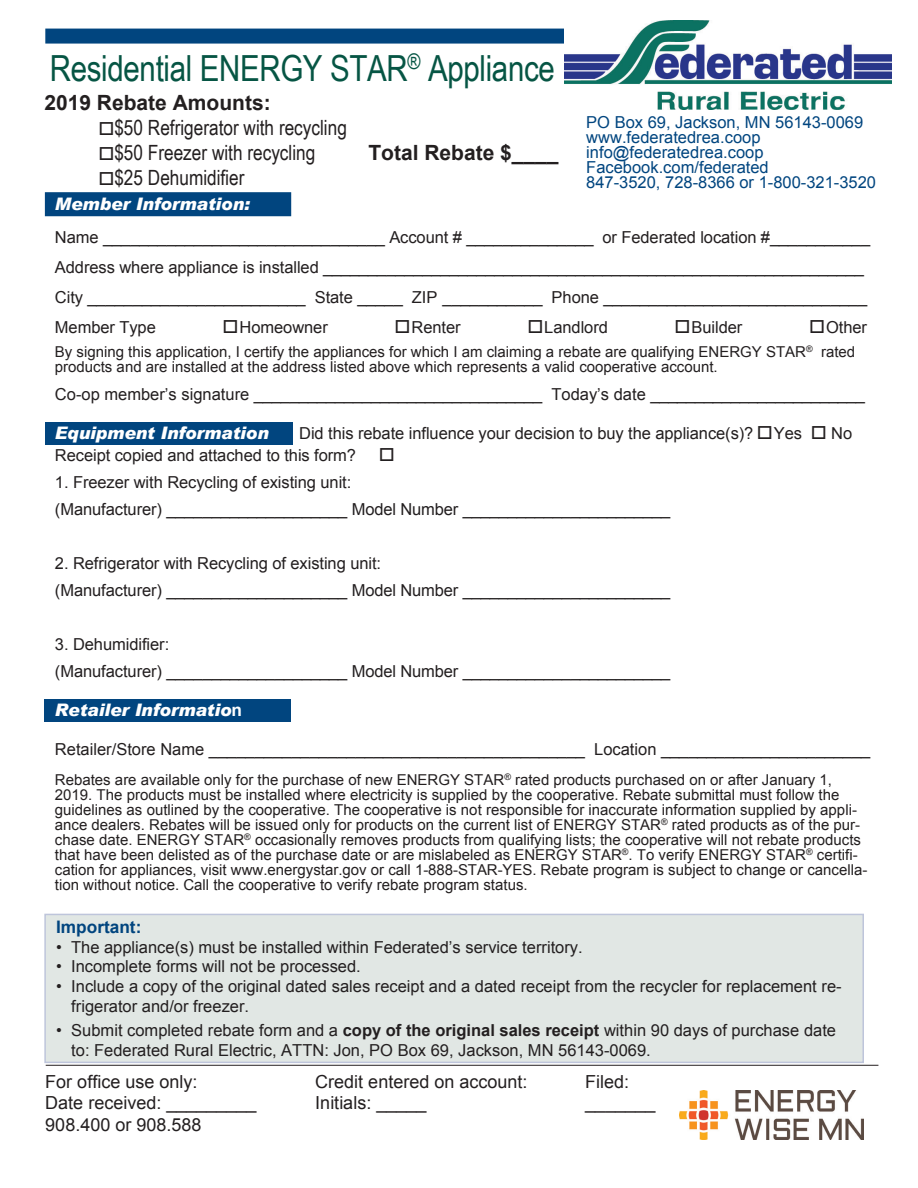
<style>
.page{position:relative;width:918px;height:1188px;background:#fff}
.page>*{position:absolute;margin:0;border:0;box-sizing:border-box;transform-origin:0 0}
.t1{font:36px "Arial Narrow";letter-spacing:-.01em;color:#065544}
.t2{font:21px "Arial Narrow";color:#231f20}
.t3{font:700 21px "Arial";color:#231f20}
.t4{font:18px "Arial";color:#231f20}
.t5{font:italic 900 17.25px "Arial";letter-spacing:-.005em;color:#fff}
.t6{font:700 17.25px "Arial";color:#01457f}
.t7{font:16.5px/30px "Arial";letter-spacing:-.005em;color:#231f20}
.t8{font:16.5px/15px "Arial";color:#01457f}
.t9{font:15px/15px "Arial";color:#231f20}
.s1{font-weight:700;font-style:normal}
.s2{font-weight:700}
</style>
<div class="page">
<div style="left:44px;top:699px;width:247px;height:22px;background:#01457f"></div>
<div style="left:46px;top:422px;width:247px;height:23px;background:#01457f"></div>
<div style="left:45px;top:192px;width:246px;height:24px;background:#01457f;border:2px solid #01457f"></div>
<div style="left:45px;top:29px;width:841px;height:15px;background:#01457f"></div>
<hr style="left:46px;top:1065px;width:832px;height:1px;background:#231f20">
<div style="left:44px;top:914px;width:820px;height:149px;background:#e1e7e4;border:2px solid #bec5db"></div>
<img style="left:564px;top:20px;width:327px;height:89px">
<img style="left:679px;top:1091px;width:185px;height:49px">
<h1 class="t1" style="left:50px;top:42px;width:506px">Residential ENERGY STAR<sup>®</sup> Appliance</h1>
<p class="t3" style="left:44px;top:88px;width:228px">2019 Rebate Amounts:</p>
<p class="t2" style="left:98px;top:112px;width:250px">□$50 Refrigerator with recycling</p>
<p class="t2" style="left:98px;top:137px;width:219px">□$50 Freezer with recycling</p>
<p class="t3" style="left:368px;top:139px;width:192px">Total Rebate $____</p>
<p class="t2" style="left:98px;top:162px;width:148px">□$25 Dehumidifier</p>
<p class="t8" style="left:586px;top:115px;width:291px">PO Box 69, Jackson, MN 56143-0069 www.federatedrea.coop info@federatedrea.coop<br>Facebook.com/federated<br>847-3520, 728-8366 or 1-800-321-3520</p>
<p class="t5" style="left:55px;top:193px;width:196px">Member Information:</p>
<p class="t7" style="left:55px;top:222px;width:817px">Name _______________________________ Account # ______________ or Federated location #___________ Address where appliance is installed ____________________________________________________________ City ________________________ State _____ ZIP ___________ Phone _____________________________ Member Type</p>
<p class="t7" style="left:223px;top:312px;width:107px">□Homeowner</p>
<p class="t7" style="left:395px;top:312px;width:68px">□Renter</p>
<p class="t7" style="left:527px;top:312px;width:82px">□Landlord</p>
<p class="t7" style="left:675px;top:312px;width:69px">□Builder</p>
<p class="t7" style="left:809px;top:312px;width:59px">□Other</p>
<p class="t9" style="left:55px;top:344px;width:802px">By signing this application, I certify the appliances for which I am claiming a rebate are qualifying ENERGY STAR<sup>®</sup> rated products and are installed at the address listed above which represents a valid cooperative account.</p>
<p class="t7" style="left:55px;top:379px;width:812px">Co-op member’s signature ________________________________ Today’s date ________________________</p>
<p class="t5" style="left:55px;top:422px;width:215px">Equipment Information</p>
<p class="t7" style="left:55px;top:423px;width:799px;line-height:21.6px;text-indent:244px">Did this rebate influence your decision to buy the appliance(s)? □Yes □ No<br>Receipt copied and attached to this form?</p>
<p class="t7" style="left:55px;top:469px;width:617px;line-height:27px">1. Freezer with Recycling of existing unit:<br>(Manufacturer) ____________________ Model Number _______________________</p>
<p class="t7" style="left:55px;top:550px;width:617px;line-height:27px">2. Refrigerator with Recycling of existing unit:<br>(Manufacturer) ____________________ Model Number _______________________</p>
<p class="t7" style="left:55px;top:631px;width:617px;line-height:27px">3. Dehumidifier:<br>(Manufacturer) ____________________ Model Number _______________________</p>
<p class="t5" style="left:55px;top:699px;width:189px">Retailer Informatio<span class="s1">n</span></p>
<p class="t7" style="left:55px;top:734px;width:817px">Retailer/Store Name _________________________________________ Location _______________________</p>
<p class="t9" style="left:55px;top:772px;width:814px">Rebates are available only for the purchase of new ENERGY STAR<sup>®</sup> rated products purchased on or after January 1, 2019. The products must be installed where electricity is supplied by the cooperative. Rebate submittal must follow the guidelines as outlined by the cooperative. The cooperative is not responsible for inaccurate information supplied by appli&shy;ance dealers. Rebates will be issued only for products on the current list of ENERGY STAR<sup>®</sup> rated products as of the pur&shy;chase date. ENERGY STAR<sup>®</sup> occasionally removes products from qualifying lists; the cooperative will not rebate products that have been delisted as of the purchase date or are mislabeled as ENERGY STAR<sup>®</sup>. To verify ENERGY STAR<sup>®</sup> certifi&shy;cation for appliances, visit www.energystar.gov or call 1-888-STAR-YES. Rebate program is subject to change or cancella&shy;tion without notice. Call the cooperative to verify rebate program status.</p>
<p class="t6" style="left:56px;top:915px;width:87px">Important:</p>
<p class="t7" style="left:56px;top:932px;width:528px">• The appliance(s) must be installed within Federated’s service territory.</p>
<p class="t7" style="left:56px;top:952px;width:306px">• Incomplete forms will not be processed.</p>
<p class="t7" style="left:71px;top:977px;width:772px;line-height:19.8px;text-indent:-15px">• Include a copy of the original dated sales receipt and a dated receipt from the recycler for replacement re&shy;frigerator and/or freezer.</p>
<p class="t7" style="left:71px;top:1021px;width:766px;line-height:19.8px;text-indent:-15px">• Submit completed rebate form and a <span class="s2">copy of the original sales receipt</span> within 90 days of purchase date to: Federated Rural Electric, ATTN: Jon, PO Box 69, Jackson, MN 56143-0069.</p>
<p class="t4" style="left:45px;top:1069px;width:154px">For office use only:</p>
<p class="t4" style="left:315px;top:1069px;width:214px">Credit entered on account:</p>
<p class="t4" style="left:585px;top:1069px;width:46px">Filed:</p>
<p class="t4" style="left:45px;top:1091px;width:213px">Date received: _________</p>
<p class="t4" style="left:315px;top:1091px;width:113px">Initials: _____</p>
<p class="t4" style="left:585px;top:1091px;width:72px">_______</p>
<p class="t4" style="left:45px;top:1113px;width:158px">908.400 or 908.588</p>
</div>
